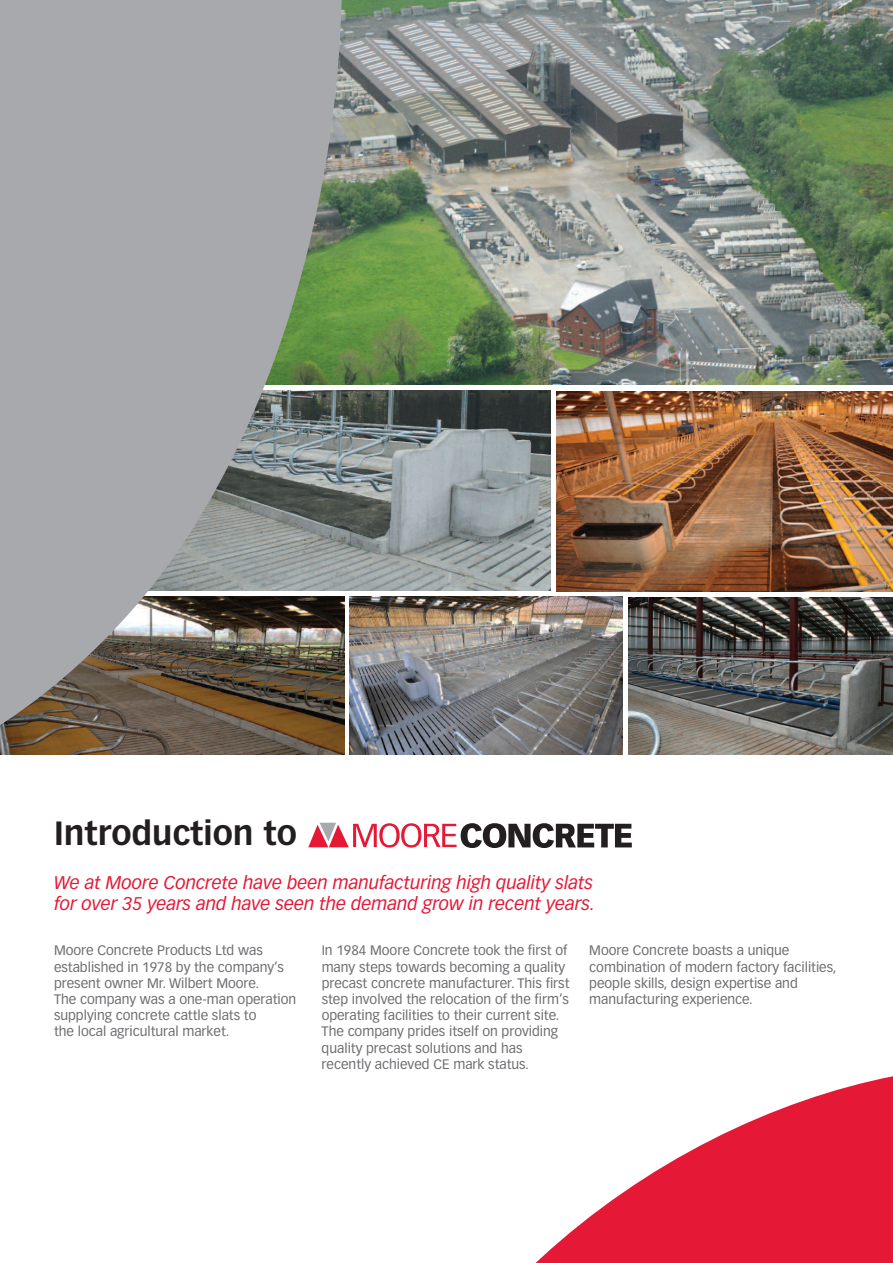
<style>
.page{position:relative;width:893px;height:1263px;background:#fff}
.page>*{position:absolute;margin:0;border:0;box-sizing:border-box;transform-origin:0 0}
.t1{font:700 33px "Vectora LH";color:#231f20}
.t2{font:italic 18px/21.6px "Vectora LH";color:#e51836}
.t3{font:13.5px/16.2px "Vectora LH";color:#6c6d70}
</style>
<div class="page">
<img style="left:442px;top:391px;width:108px;height:200px">
<img style="left:442px;top:0;width:450px;height:385px">
<img style="left:0;top:0;width:442px;height:755px">
<img style="left:557px;top:392px;width:335px;height:199px">
<svg style="left:535px;top:1076px;width:358px;height:187px;fill:#e51836"></svg>
<svg style="left:308px;top:823px;width:324px;height:25px"></svg>
<img style="left:350px;top:597px;width:273px;height:157px">
<img style="left:628px;top:597px;width:264px;height:158px">
<h1 class="t1" style="left:54px;top:819px;width:245px">Introduction to</h1>
<h2 class="t2" style="left:54px;top:872px;width:543px">We at Moore Concrete have been manufacturing high quality slats for over 35 years and have seen the demand grow in recent years.</h2>
<p class="t3" style="left:54px;top:943px;width:244px">Moore Concrete Products Ltd was established in 1978 by the company’s present owner Mr. Wilbert Moore.<br>The company was a one-man operation supplying concrete cattle slats to<br>the local agricultural market.</p>
<p class="t3" style="left:322px;top:943px;width:249px">In 1984 Moore Concrete took the first of many steps towards becoming a quality precast concrete manufacturer. This first step involved the relocation of the firm’s operating facilities to their current site.<br>The company prides itself on providing quality precast solutions and has recently achieved CE mark status.</p>
<p class="t3" style="left:589px;top:943px;width:249px">Moore Concrete boasts a unique combination of modern factory facilities, people skills, design expertise and manufacturing experience.</p>
</div>
